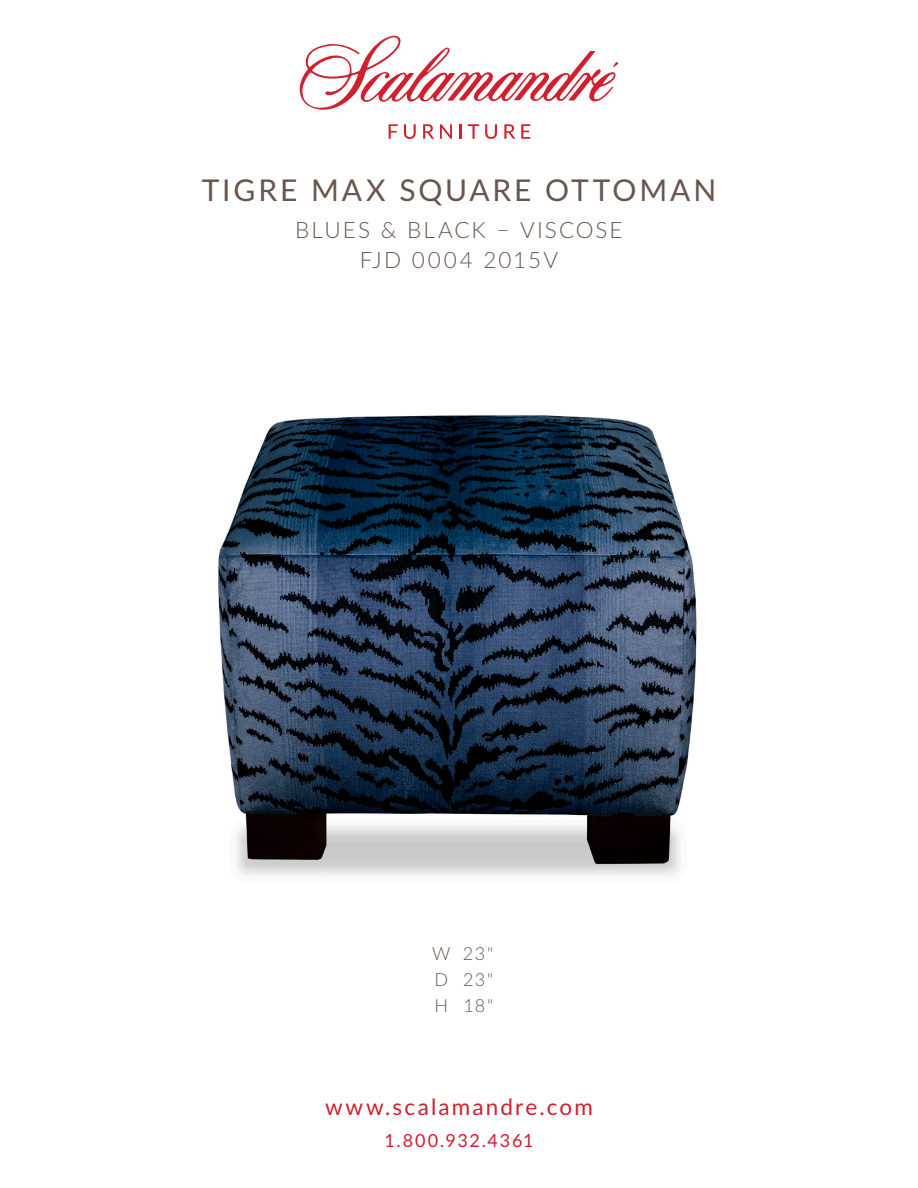
<style>
.page{position:relative;width:918px;height:1188px;background:#fff}
.page>*{position:absolute;margin:0;border:0;box-sizing:border-box;transform-origin:0 0}
.t1{font:30px "Lato";letter-spacing:.095em;color:#69554e}
.t2{font:300 22.5px "Lato";letter-spacing:.095em;color:#69554e}
.t3{font:22.5px "Lato";letter-spacing:.095em;color:#d0202e}
.t4{font:18px "Lato";letter-spacing:.09em;color:#d0202e}
.t5{font:300 18px "Lato";color:#69554e}
</style>
<div class="page">
<svg style="left:299px;top:35px;width:319px;height:75px"></svg>
<svg style="left:389px;top:124px;width:9px;height:15px"></svg>
<svg style="left:404px;top:124px;width:12px;height:15px"></svg>
<svg style="left:423px;top:124px;width:11px;height:15px"></svg>
<svg style="left:440px;top:124px;width:12px;height:15px"></svg>
<svg style="left:460px;top:124px;width:2px;height:15px"></svg>
<svg style="left:468px;top:124px;width:11px;height:15px"></svg>
<svg style="left:485px;top:124px;width:12px;height:15px"></svg>
<svg style="left:504px;top:124px;width:11px;height:15px"></svg>
<svg style="left:521px;top:124px;width:9px;height:15px"></svg>
<img style="left:218px;top:415px;width:479px;height:461px">
<p class="t1" style="left:202px;top:169px;width:516px">TIGRE MAX SQUARE OTTOMAN</p>
<p class="t2" style="left:295px;top:214px;width:329px">BLUES &amp; BLACK – VISCOSE</p>
<p class="t2" style="left:360px;top:244px;width:200px">FJD 0004 2015V</p>
<p class="t5" style="left:432px;top:941px;width:63px">W 23"</p>
<p class="t5" style="left:434px;top:967px;width:60px">D 23"</p>
<p class="t5" style="left:435px;top:993px;width:60px">H 18"</p>
<p class="t3" style="left:325px;top:1091px;width:269px">www.scalamandre.com</p>
<p class="t4" style="left:384px;top:1127px;width:151px">1.800.932.4361</p>
</div>
